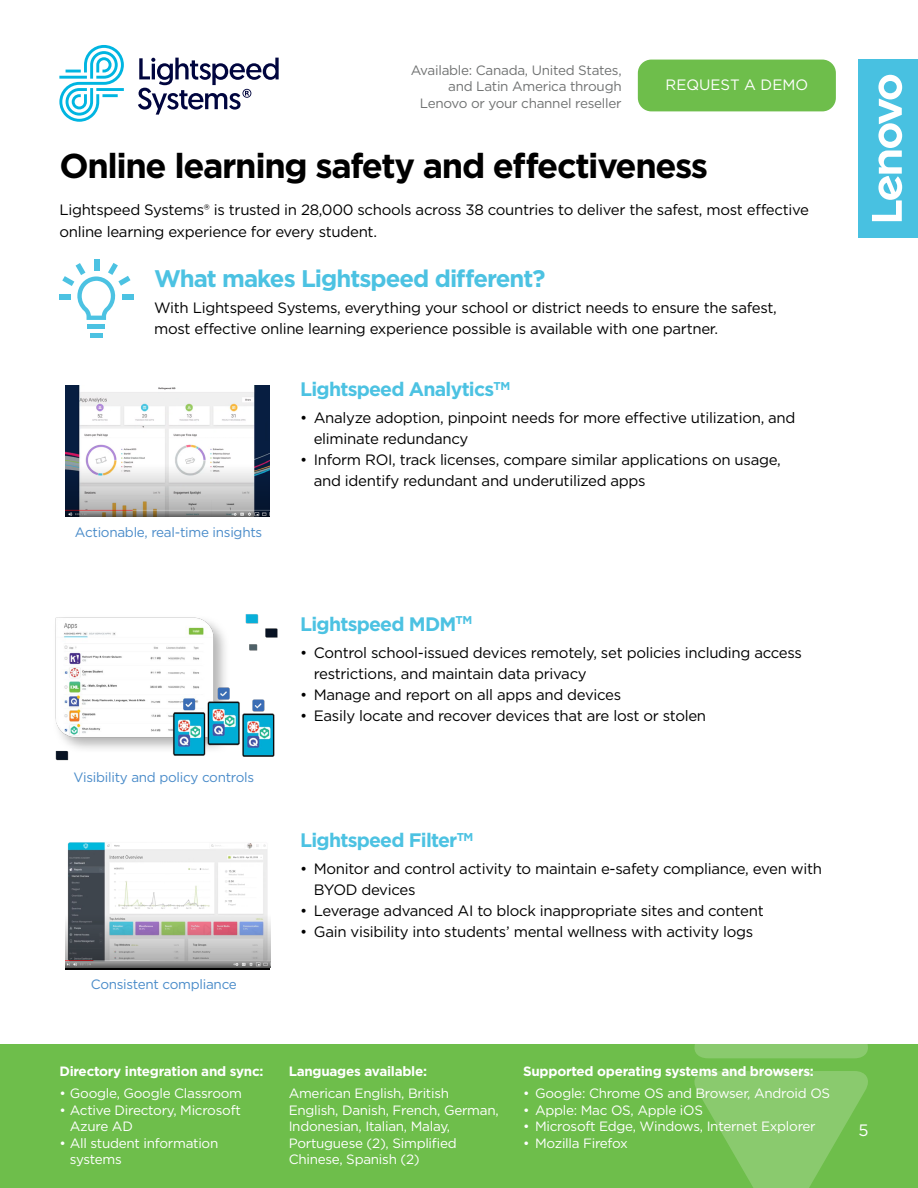
<style>
.page{position:relative;width:918px;height:1188px;background:#fff}
.page>*{position:absolute;margin:0;border:0;box-sizing:border-box;transform-origin:0 0}
.Page_Headline{font:700 34.5px "Gotham";letter-spacing:-.04em;color:#000}
.Page_Subhead_flush_l{font:700 24px "Gotham";letter-spacing:-.04em;color:#4cc2e2}
.Page_Subhead_flush_r{font:700 19.5px "Gotham";letter-spacing:-.04em;color:#4cc2e2}
.t1{font:16.5px "Gotham";color:#fff}
.t2{font:15px/21px "Gotham";letter-spacing:-.02em;color:#000}
.t3{font:15px "Gotham";color:#fff}
.t4{font:13.5px/16.5px "Gotham";letter-spacing:-.02em;color:#fff}
.t5{font:700 13.5px "Gotham";letter-spacing:-.02em;color:#fff}
.t6{font:13.5px/16.5px "Gotham";letter-spacing:-.02em;color:#707272;text-align:right}
.t7{font:13.5px "Gotham";letter-spacing:-.02em;color:#498bc9}
</style>
<div class="page">
<div style="left:0;top:1044px;width:918px;height:144px;background:#6ebe4b"></div>
<svg style="left:694px;top:1071px;width:174px;height:117px"></svg>
<div style="left:694px;top:1044px;width:174px;height:14px;background:#8aca6e"></div>
<div style="left:638px;top:60px;width:198px;height:51px;background:#6ebe4b;border-radius:14px"></div>
<div style="left:87px;top:324px;width:18px;height:5px;background:#4cc2e2"></div>
<hr style="left:90px;top:333px;width:12px;height:4px;background:#4cc2e2">
<div style="left:59px;top:295px;width:11px;height:5px;background:#4cc2e2"></div>
<div style="left:123px;top:294px;width:11px;height:5px;background:#4cc2e2"></div>
<div style="left:94px;top:259px;width:5px;height:11px;background:#4cc2e2"></div>
<svg style="left:62px;top:263px;width:69px;height:57px"></svg>
<div style="left:858px;top:59px;width:60px;height:179px;background:#48c1e1"></div>
<svg style="left:872px;top:75px;width:30px;height:146px"></svg>
<svg style="left:59px;top:45px;width:65px;height:77px"></svg>
<svg style="left:138px;top:58px;width:141px;height:57px"></svg>
<img style="left:55px;top:614px;width:223px;height:147px">
<img style="left:65px;top:386px;width:204px;height:131px">
<img style="left:66px;top:842px;width:204px;height:125px">
<p class="t6" style="left:411px;top:62px;width:212px">Available: Canada, United States, and Latin America through<br>Lenovo or your channel reseller</p>
<p class="t3" style="left:666px;top:75px;width:144px">REQUEST A DEMO</p>
<p class="Page_Headline" style="left:59px;top:143px;width:650px">Online learning safety and effectiveness</p>
<p class="t2" style="left:59px;top:199px;width:751px;line-height:21.6px">Lightspeed Systems® is trusted in 28,000 schools across 38 countries to deliver the safest, most effective online learning experience for every student.</p>
<p class="Page_Subhead_flush_l" style="left:154px;top:263px;width:393px">What makes Lightspeed different?</p>
<p class="t2" style="left:154px;top:297px;width:624px">With Lightspeed Systems, everything your school or district needs to ensure the safest, most effective online learning experience possible is available with one partner.</p>
<p class="t7" style="left:75px;top:524px;width:189px">Actionable, real-time insights</p>
<p class="Page_Subhead_flush_r" style="left:300px;top:376px;width:212px">Lightspeed Analytics<sup>TM</sup></p>
<p class="t2" style="left:314px;top:407px;width:483px;text-indent:-14px">• Analyze adoption, pinpoint needs for more effective utilization, and eliminate redundancy</p>
<p class="t2" style="left:314px;top:449px;width:469px;text-indent:-14px">• Inform ROI, track licenses, compare similar applications on usage, and identify redundant and underutilized apps</p>
<p class="t7" style="left:74px;top:768px;width:182px">Visibility and policy controls</p>
<p class="t7" style="left:91px;top:975px;width:148px">Consistent compliance</p>
<p class="Page_Subhead_flush_r" style="left:300px;top:611px;width:174px">Lightspeed MDM<sup>TM</sup></p>
<p class="t2" style="left:314px;top:641px;width:490px;text-indent:-14px">• Control school-issued devices remotely, set policies including access restrictions, and maintain data privacy</p>
<p class="t2" style="left:300px;top:683px;width:323px">• Manage and report on all apps and devices</p>
<p class="t2" style="left:300px;top:704px;width:407px">• Easily locate and recover devices that are lost or stolen</p>
<p class="Page_Subhead_flush_r" style="left:300px;top:828px;width:175px">Lightspeed Filter<sup>TM</sup></p>
<p class="t2" style="left:314px;top:858px;width:510px;text-indent:-14px">• Monitor and control activity to maintain e-safety compliance, even with<br>BYOD devices</p>
<p class="t2" style="left:300px;top:900px;width:465px">• Leverage advanced AI to block inappropriate sites and content</p>
<p class="t2" style="left:300px;top:921px;width:455px">• Gain visibility into students’ mental wellness with activity logs</p>
<p class="t5" style="left:59px;top:1062px;width:206px">Directory integration and sync:</p>
<p class="t4" style="left:59px;top:1085px;width:184px">• Google, Google Classroom</p>
<p class="t4" style="left:70px;top:1102px;width:172px;text-indent:-11px">• Active Directory, Microsoft<br>Azure AD</p>
<p class="t4" style="left:70px;top:1135px;width:150px;text-indent:-11px">• All student information systems</p>
<p class="t5" style="left:289px;top:1062px;width:140px">Languages available:</p>
<p class="t4" style="left:289px;top:1085px;width:212px">American English, British<br>English, Danish, French, German,<br>Indonesian, Italian, Malay,<br>Portuguese (2), Simplified<br>Chinese, Spanish (2)</p>
<p class="t5" style="left:523px;top:1062px;width:292px">Supported operating systems and browsers:</p>
<p class="t4" style="left:523px;top:1085px;width:309px">• Google: Chrome OS and Browser, Android OS</p>
<p class="t4" style="left:523px;top:1102px;width:181px">• Apple: Mac OS, Apple iOS</p>
<p class="t4" style="left:523px;top:1118px;width:294px">• Microsoft Edge, Windows, Internet Explorer</p>
<p class="t4" style="left:523px;top:1135px;width:106px">• Mozilla Firefox</p>
<p class="t1" style="left:858px;top:1120px;width:12px">5</p>
</div>
